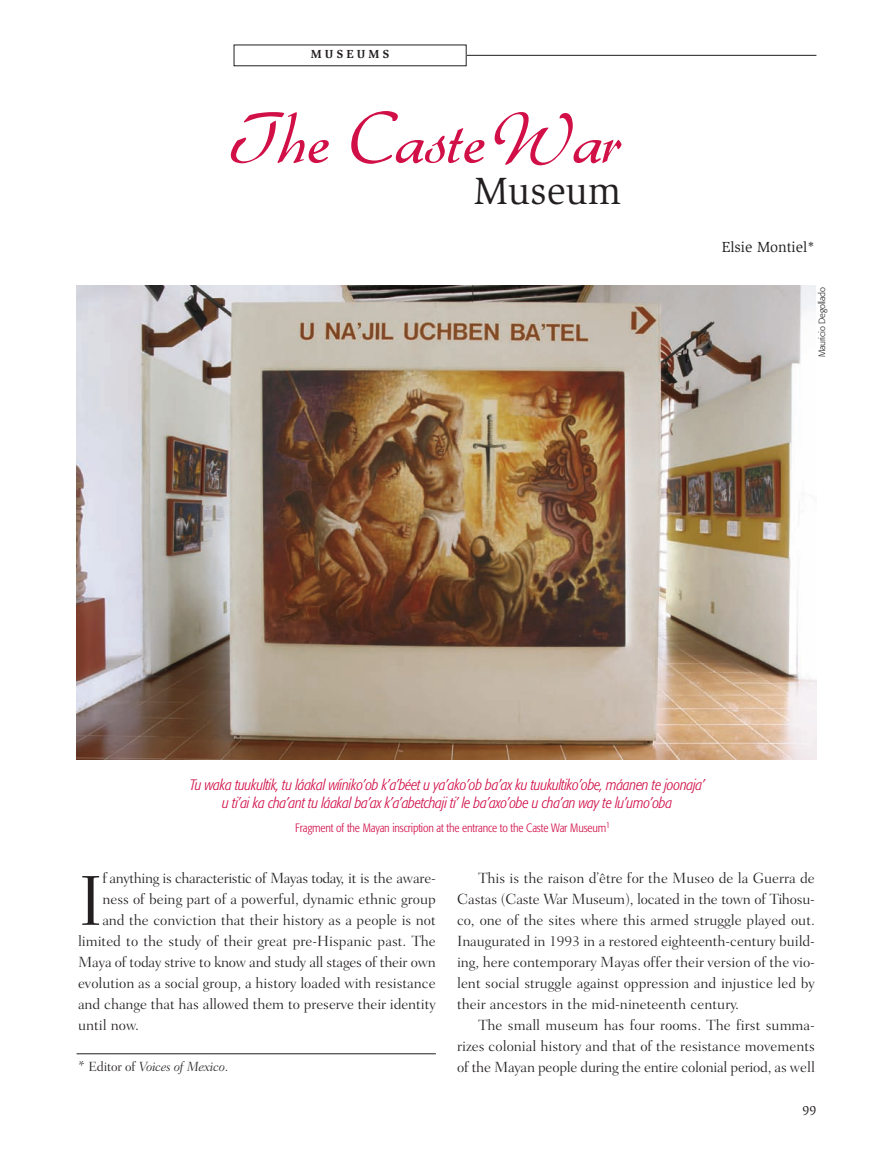
<style>
.page{position:relative;width:893px;height:1149px;background:#fff}
.page>*{position:absolute;margin:0;border:0;box-sizing:border-box;transform-origin:0 0}
.t1{font:75px "Gabrielle";color:#d11048}
.t2{font:300 71.85px "Fairfield LH";color:#231f20}
.t3{font:39px "Slimbach";color:#231f20}
.t4{font:300 15px "Fairfield LH";color:#231f20}
.t5{font:italic 300 condensed 15px/18px "Formata";letter-spacing:-.02em;color:#d11048;text-align:center}
.t6{font:300 15px "Fairfield LH";letter-spacing:-.025em;color:#231f20}
.t7{font:15px "Slimbach";color:#231f20}
.t8{font:italic 300 13.5px "Fairfield LH";letter-spacing:-.015em;color:#231f20}
.t9{font:13.5px "Slimbach";color:#231f20}
.t10{font:300 condensed 12px "Formata";letter-spacing:-.015em;color:#d11048}
.t11{font:700 12px "Slimbach";letter-spacing:.27em;color:#231f20}
.t12{font:300 9px "Formata";letter-spacing:-.02em;color:#231f20}
.s1{font-style:normal}
</style>
<div class="page">
<hr style="left:244px;top:55px;width:572px;height:1px;background:#231f20">
<div style="left:234px;top:45px;width:232px;height:21px;background:#fff"></div>
<img style="left:77px;top:286px;width:739px;height:473px">
<hr style="left:77px;top:1053px;width:359px;height:1px;background:#231f20">
<p class="t11" style="left:311px;top:50px;width:80px">MUSEUMS</p>
<p class="t1" style="left:231px;top:95px;width:393px">The CasteWar</p>
<p class="t3" style="left:474px;top:176px;width:149px">Museum</p>
<p class="t7" style="left:722px;top:241px;width:95px">Elsie Montiel*</p>
<p class="t12" style="left:818px;top:357px;width:71px;rotate:-90deg">Mauricio Degollado</p>
<p class="t5" style="left:190px;top:776px;width:517px">Tu waka tuukultik, tu láakal wíiniko’ob k’a’béet u ya’ako’ob ba’ax ku tuukultiko’obe, máanen te joonaja’ u ti’ai ka cha’ant tu láakal ba’ax k’a’abetchaji ti’ le ba’axo’obe u cha’an way te lu’umo’oba</p>
<p class="t10" style="left:295px;top:822px;width:316px">Fragment of the Mayan inscription at the entrance to the Caste War Museum<sup>1</sup></p>
<p class="t2" style="left:78px;top:872px;width:27px">I</p>
<p class="t6" style="left:102px;top:871px;width:335px">f anything is characteristic of Mayas today, it is the aware-</p>
<p class="t4" style="left:102px;top:892px;width:335px">ness of being part of a powerful, dynamic ethnic group</p>
<p class="t4" style="left:102px;top:913px;width:335px">and the conviction that their history as a people is not</p>
<p class="t4" style="left:78px;top:934px;width:359px">limited to the study of their great pre-Hispanic past. The</p>
<p class="t4" style="left:78px;top:955px;width:359px">Maya of today strive to know and study all stages of their own</p>
<p class="t4" style="left:78px;top:976px;width:359px">evolution as a social group, a history loaded with resistance</p>
<p class="t4" style="left:78px;top:997px;width:359px">and change that has allowed them to preserve their identity</p>
<p class="t4" style="left:78px;top:1018px;width:62px">until now.</p>
<p class="t8" style="left:78px;top:1060px;width:152px"><span class="s1">* Editor of</span> Voices of Mexico<span class="s1">.</span></p>
<p class="t4" style="left:478px;top:871px;width:338px">This is the raison d’être for the Museo de la Guerra de</p>
<p class="t4" style="left:457px;top:892px;width:359px">Castas (Caste War Museum), located in the town of Tihosu-</p>
<p class="t4" style="left:457px;top:913px;width:359px">co, one of the sites where this armed struggle played out.</p>
<p class="t4" style="left:457px;top:934px;width:359px">Inaugurated in 1993 in a restored eighteenth-century build-</p>
<p class="t4" style="left:457px;top:955px;width:359px">ing, here contemporary Mayas offer their version of the vio-</p>
<p class="t4" style="left:457px;top:976px;width:359px">lent social struggle against oppression and injustice led by</p>
<p class="t4" style="left:457px;top:997px;width:283px">their ancestors in the mid-nineteenth century.</p>
<p class="t4" style="left:478px;top:1018px;width:338px">The small museum has four rooms. The first summa-</p>
<p class="t4" style="left:457px;top:1039px;width:359px">rizes colonial history and that of the resistance movements</p>
<p class="t4" style="left:457px;top:1060px;width:359px">of the Mayan people during the entire colonial period, as well</p>
<p class="t9" style="left:803px;top:1104px;width:15px">99</p>
</div>
